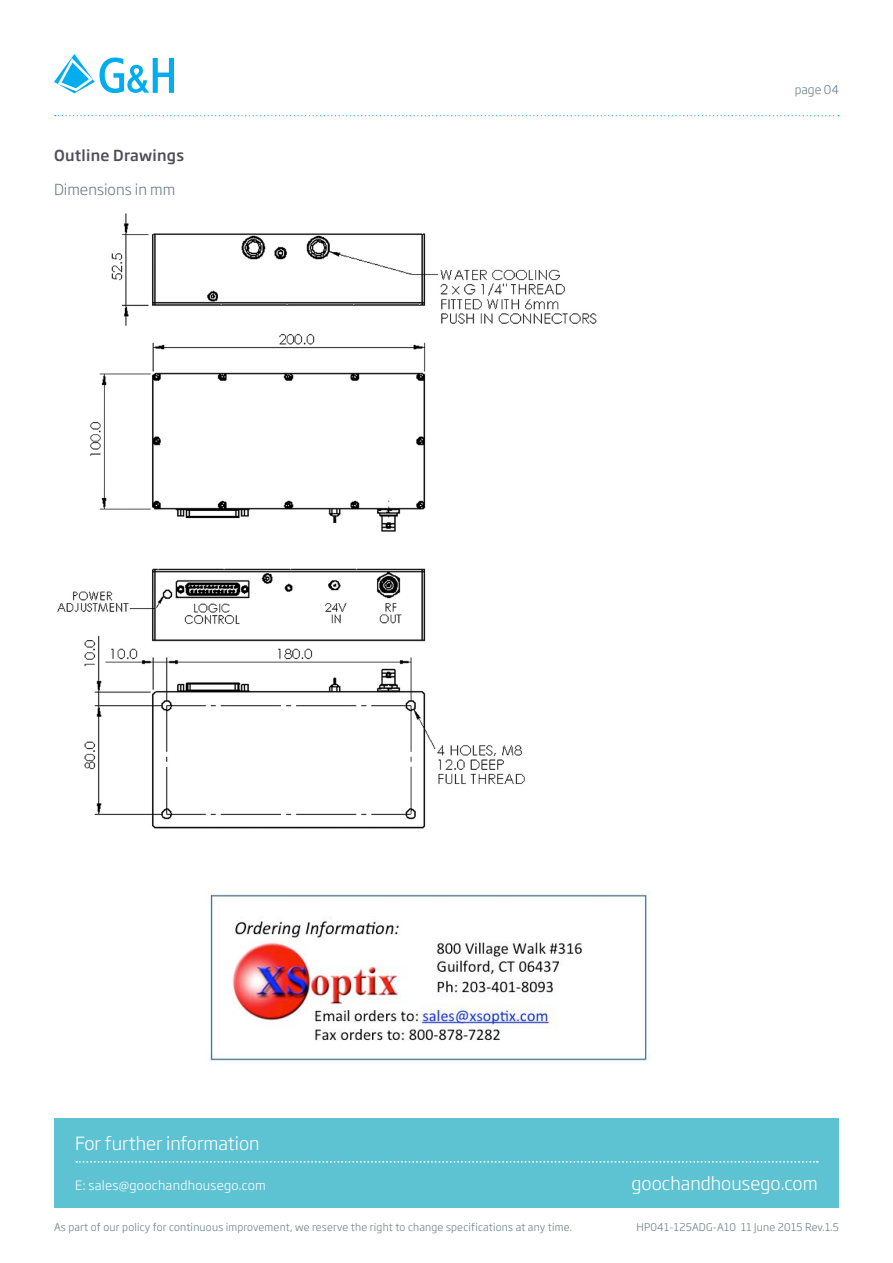
<style>
.page{position:relative;width:893px;height:1263px;background:#fff}
.page>*{position:absolute;margin:0;border:0;box-sizing:border-box;transform-origin:0 0}
.t1{font:300 18px "Soho Gothic Pro";color:#fff}
.t2{font:500 15px "Soho Gothic Std";letter-spacing:.02em;color:#4f4e5b}
.Body_standard{font:300 15px "Soho Gothic Pro";color:#697e88}
.t3{font:300 12.75px "Soho Gothic Pro";letter-spacing:.02em;color:#fff}
.Body_standard-2{font:300 12px "Soho Gothic Pro";color:#697e88}
.t4{font:300 10.5px "Soho Gothic Pro";letter-spacing:.02em;color:#697e88}
</style>
<div class="page">
<svg style="left:54px;top:54px;width:120px;height:39px"></svg>
<svg style="left:55px;top:115px;width:784px;height:1px"></svg>
<div style="left:54px;top:1118px;width:785px;height:90px;background:#5dc2d2"></div>
<svg style="left:76px;top:1161px;width:742px;height:2px"></svg>
<img style="left:57px;top:213px;width:540px;height:616px">
<img style="left:209px;top:892px;width:442px;height:169px">
<p class="t2" style="left:54px;top:145px;width:132px">Outline Drawings</p>
<p class="Body_standard" style="left:54px;top:178px;width:123px">Dimensions in mm</p>
<p class="t1" style="left:75px;top:1129px;width:186px">For further information</p>
<p class="Body_standard-2" style="left:795px;top:81px;width:46px">page 04</p>
<p class="t3" style="left:75px;top:1175px;width:192px">E: sales@goochandhousego.com</p>
<p class="t1" style="left:632px;top:1169px;width:188px">goochandhousego.com</p>
<p class="t4" style="left:54px;top:1219px;width:520px">As part of our policy for continuous improvement, we reserve the right to change specifications at any time.</p>
<p class="t4" style="left:636px;top:1219px;width:204px">HP041-125ADG-A10 11 June 2015 Rev.1.5</p>
</div>
